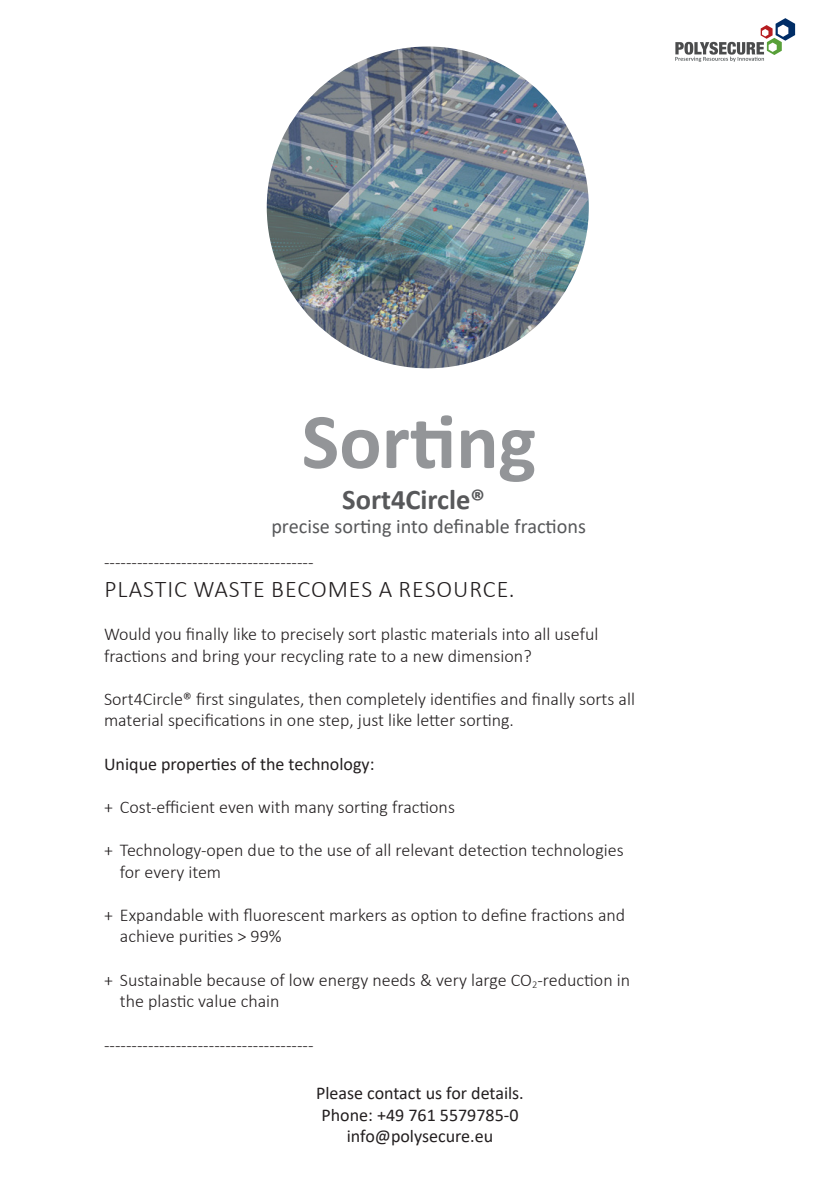
<style>
.page{position:relative;width:840px;height:1191px;background:#fff}
.page>*{position:absolute;margin:0;border:0;box-sizing:border-box;transform-origin:0 0}
.t1{font:700 79.2px "Calibri";color:#939598}
.t2{font:700 28.4px "Calibri";color:#57585a}
.t3{font:300 24px "Calibri";letter-spacing:.04em;color:#231f20}
.t4{font:20.2px "Calibri";color:#57585a}
.t5{font:300 18px/21.6px "Calibri";color:#231f20}
.t6{font:18px/21.6px "Calibri";color:#231f20;text-align:center}
</style>
<div class="page">
<img style="left:266px;top:46px;width:322px;height:322px;border-radius:161px">
<svg style="left:675px;top:18px;width:119px;height:44px"></svg>
<h1 class="t1" style="left:301px;top:385px;width:236px">Sorting</h1>
<h2 class="t2" style="left:342px;top:479px;width:144px">Sort4Circle®</h2>
<p class="t4" style="left:271px;top:512px;width:316px">precise sorting into definable fractions</p>
<p class="t5" style="left:104px;top:551px;width:211px">--------------------------------------</p>
<h3 class="t3" style="left:104px;top:574px;width:411px">PLASTIC WASTE BECOMES A RESOURCE.</h3>
<p class="t5" style="left:104px;top:623px;width:495px">Would you finally like to precisely sort plastic materials into all useful fractions and bring your recycling rate to a new dimension?</p>
<p class="t5" style="left:104px;top:688px;width:532px">Sort4Circle® first singulates, then completely identifies and finally sorts all material specifications in one step, just like letter sorting.</p>
<p class="t6" style="left:104px;top:752px;width:272px">Unique properties of the technology:</p>
<p class="t5" style="left:104px;top:796px;width:352px">+ Cost-efficient even with many sorting fractions</p>
<p class="t5" style="left:120px;top:839px;width:505px;text-indent:-16px">+ Technology-open due to the use of all relevant detection technologies for every item</p>
<p class="t5" style="left:120px;top:904px;width:506px;text-indent:-16px">+ Expandable with fluorescent markers as option to define fractions and achieve purities &gt; 99%</p>
<p class="t5" style="left:120px;top:968px;width:511px;text-indent:-16px">+ Sustainable because of low energy needs &amp; very large CO<sub>2</sub>-reduction in the plastic value chain</p>
<p class="t5" style="left:104px;top:1033px;width:211px">--------------------------------------</p>
<p class="t6" style="left:316px;top:1081px;width:209px">Please contact us for details.<br>Phone: +49 761 5579785-0 info@polysecure.eu</p>
</div>
